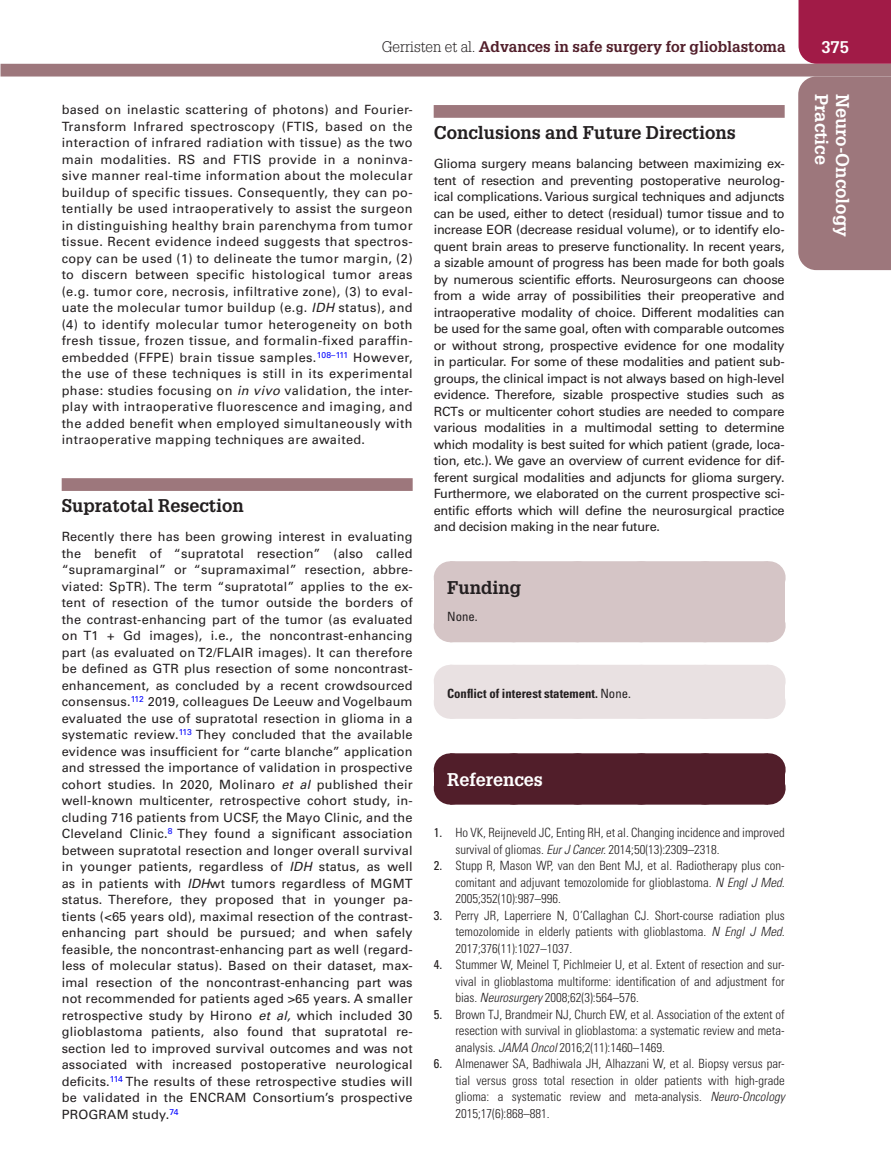
<style>
.page{position:relative;width:891px;height:1175px;background:#fff}
.page>*{position:absolute;margin:0;border:0;box-sizing:border-box;transform-origin:0 0}
.REV_HeadA{font:700 18px "Glypha LT Std";color:#231f20}
.t1{font:18px "Glypha LT Std Bold 5";color:#fff}
.REV_RefHead{font:700 18px "Glypha LT Std";color:#fff}
.EM_Head{font:700 18px "Glypha LT Std";color:#231f20}
.t2{font:700 16.5px "Glypha LT Std";color:#fff}
.t3{font:15px "Glypha LT Std Bold 3";color:#511e2a}
.REV_Text{font:12.75px/16.5px "Univers LT Std";letter-spacing:.015em;color:#231f20;text-align:justify}
.REV_Reference{font:300 condensed 12.75px/16.5px "Univers LT Std";color:#231f20;text-align:justify}
.EM_Text_Conflict{font:700 condensed 12.75px "Univers LT Std";color:#231f20}
.EM_Text{font:condensed 12.75px "Univers LT Std";color:#231f20}
.s1{font-family:"Glypha LT Std";font-weight:300;color:#231f20}
.s2{font-style:italic}
.s3{font-weight:400}
</style>
<div class="page">
<div style="left:1px;top:64px;width:890px;height:12px;background:#9d777c"></div>
<div style="left:798px;top:76px;width:93px;height:194px;background:#9d777c"></div>
<div style="left:799px;top:0;width:92px;height:64px;background:#a11b47"></div>
<div style="left:62px;top:478px;width:351px;height:13px;background:#9d777c"></div>
<div style="left:434px;top:105px;width:351px;height:13px;background:#9d777c"></div>
<div style="left:434px;top:578px;width:351px;height:33px;background:#d5c5c6"></div>
<div style="left:450px;top:561px;width:318px;height:33px;background:#d5c5c6"></div>
<svg style="left:518px;top:561px;width:218px;height:1px"></svg>
<hr style="left:768px;top:561px;width:1px;height:33px;background:#d5c5c6">
<div style="left:434px;top:609px;width:351px;height:16px;background:#d5c5c6"></div>
<div style="left:450px;top:609px;width:318px;height:33px;background:#d5c5c6"></div>
<hr style="left:768px;top:609px;width:1px;height:33px;background:#d5c5c6">
<div style="left:434px;top:681px;width:351px;height:20px;background:#e9e1e2"></div>
<div style="left:450px;top:664px;width:318px;height:34px;background:#e9e1e2"></div>
<hr style="left:768px;top:664px;width:1px;height:34px;background:#e9e1e2">
<div style="left:450px;top:686px;width:318px;height:32px;background:#e9e1e2"></div>
<svg style="left:514px;top:664px;width:222px;height:1px"></svg>
<hr style="left:768px;top:686px;width:1px;height:32px;background:#e9e1e2">
<div style="left:434px;top:770px;width:351px;height:17px;background:#511e2a"></div>
<div style="left:450px;top:753px;width:318px;height:33px;background:#511e2a"></div>
<hr style="left:768px;top:753px;width:1px;height:33px;background:#511e2a">
<div style="left:450px;top:771px;width:318px;height:33px;background:#511e2a"></div>
<svg style="left:514px;top:753px;width:222px;height:1px"></svg>
<hr style="left:768px;top:771px;width:1px;height:33px;background:#511e2a">
<p class="t3" style="left:382px;top:37px;width:405px"><span class="s1">Gerristen et al.</span> Advances in safe surgery for glioblastoma</p>
<p class="t2" style="left:821px;top:37px;width:29px">375</p>
<p class="REV_Text" style="left:62px;top:102px;width:353px">based on inelastic scattering of photons) and Fourier-Transform Infrared spectroscopy (FTIS, based on the interaction of infrared radiation with tissue) as the two main modalities. RS and FTIS provide in a noninva&shy;sive manner real-time information about the molecular buildup of specific tissues. Consequently, they can po&shy;tentially be used intraoperatively to assist the surgeon in distinguishing healthy brain parenchyma from tumor tissue. Recent evidence indeed suggests that spectros&shy;copy can be used (1) to delineate the tumor margin, (2) to discern between specific histological tumor areas (e.g. tumor core, necrosis, infiltrative zone), (3) to eval&shy;uate the molecular tumor buildup (e.g. <span class="s2">IDH</span> status), and (4) to identify molecular tumor heterogeneity on both fresh tissue, frozen tissue, and formalin-fixed paraffin&shy;embedded (FFPE) brain tissue samples.<sup>108–111</sup> However, the use of these techniques is still in its experimental phase: studies focusing on <span class="s2">in vivo</span> validation, the inter&shy;play with intraoperative fluorescence and imaging, and the added benefit when employed simultaneously with intraoperative mapping techniques are awaited.</p>
<h2 class="REV_HeadA" style="left:62px;top:494px;width:184px">Supratotal Resection</h2>
<p class="REV_Text" style="left:62px;top:528px;width:353px">Recently there has been growing interest in evaluating the benefit of “supratotal resection” (also called “supramarginal” or “supramaximal” resection, abbre&shy;viated: SpTR). The term “supratotal” applies to the ex&shy;tent of resection of the tumor outside the borders of the contrast-enhancing part of the tumor (as evaluated on T1 + Gd images), i.e., the noncontrast-enhancing part (as evaluated on T2/FLAIR images). It can therefore be defined as GTR plus resection of some noncontrast&shy;enhancement, as concluded by a recent crowdsourced consensus.<sup>112</sup> 2019, colleagues De Leeuw and Vogelbaum evaluated the use of supratotal resection in glioma in a systematic review.<sup>113</sup> They concluded that the available evidence was insufficient for “carte blanche” application and stressed the importance of validation in prospective cohort studies. In 2020, Molinaro <span class="s2">et al</span> published their well-known multicenter, retrospective cohort study, in&shy;cluding 716 patients from UCSF, the Mayo Clinic, and the Cleveland Clinic.<sup>8</sup> They found a significant association between supratotal resection and longer overall survival in younger patients, regardless of <span class="s2">IDH</span> status, as well as in patients with <span class="s2">IDH</span>wt tumors regardless of MGMT status. Therefore, they proposed that in younger pa&shy;tients (&lt;65 years old), maximal resection of the contrast&shy;enhancing part should be pursued; and when safely feasible, the noncontrast-enhancing part as well (regard&shy;less of molecular status). Based on their dataset, max&shy;imal resection of the noncontrast-enhancing part was not recommended for patients aged &gt;65 years. A smaller retrospective study by Hirono <span class="s2">et al,</span> which included 30 glioblastoma patients, also found that supratotal re&shy;section led to improved survival outcomes and was not associated with increased postoperative neurological deficits.<sup>114</sup> The results of these retrospective studies will be validated in the ENCRAM Consortium’s prospective PROGRAM study.<sup>74</sup></p>
<h2 class="REV_HeadA" style="left:434px;top:121px;width:304px">Conclusions and Future Directions</h2>
<p class="REV_Text" style="left:434px;top:155px;width:353px">Glioma surgery means balancing between maximizing ex&shy;tent of resection and preventing postoperative neurolog&shy;ical complications. Various surgical techniques and adjuncts can be used, either to detect (residual) tumor tissue and to increase EOR (decrease residual volume), or to identify elo&shy;quent brain areas to preserve functionality. In recent years, a sizable amount of progress has been made for both goals by numerous scientific efforts. Neurosurgeons can choose from a wide array of possibilities their preoperative and intraoperative modality of choice. Different modalities can be used for the same goal, often with comparable outcomes or without strong, prospective evidence for one modality in particular. For some of these modalities and patient sub&shy;groups, the clinical impact is not always based on high-level evidence. Therefore, sizable prospective studies such as RCTs or multicenter cohort studies are needed to compare various modalities in a multimodal setting to determine which modality is best suited for which patient (grade, loca&shy;tion, etc.). We gave an overview of current evidence for dif&shy;ferent surgical modalities and adjuncts for glioma surgery.<br>Furthermore, we elaborated on the current prospective sci&shy;entific efforts which will define the neurosurgical practice and decision making in the near future.</p>
<h3 class="EM_Head" style="left:447px;top:576px;width:76px">Funding</h3>
<p class="EM_Text" style="left:447px;top:608px;width:32px">None.</p>
<p class="EM_Text_Conflict" style="left:447px;top:685px;width:185px">Conflict of interest statement. <span class="s3">None.</span></p>
<h3 class="REV_RefHead" style="left:447px;top:768px;width:97px">References</h3>
<p class="REV_Reference" style="left:455px;top:824px;width:331px;text-indent:-22px"><span class="s3">1.</span> Ho VK, Reijneveld JC, Enting RH, et al. Changing incidence and improved survival of gliomas. <span class="s2">Eur J Cancer.</span> 2014;50(13):2309–2318.</p>
<p class="REV_Reference" style="left:455px;top:857px;width:331px;text-indent:-22px"><span class="s3">2.</span> Stupp R, Mason WP, van den Bent MJ, et al. Radiotherapy plus con&shy;comitant and adjuvant temozolomide for glioblastoma. <span class="s2">N Engl J Med.<br></span>2005;352(10):987–996.</p>
<p class="REV_Reference" style="left:455px;top:907px;width:331px;text-indent:-22px"><span class="s3">3.</span> Perry JR, Laperriere N, O’Callaghan CJ. Short-course radiation plus temozolomide in elderly patients with glioblastoma. <span class="s2">N Engl J Med.<br></span>2017;376(11):1027–1037.</p>
<p class="REV_Reference" style="left:455px;top:956px;width:331px;text-indent:-22px"><span class="s3">4.</span> Stummer W, Meinel T, Pichlmeier U, et al. Extent of resection and sur&shy;vival in glioblastoma multiforme: identification of and adjustment for bias. <span class="s2">Neurosurgery</span> 2008;62(3):564–576.</p>
<p class="REV_Reference" style="left:455px;top:1006px;width:331px;text-indent:-22px"><span class="s3">5.</span> Brown TJ, Brandmeir NJ, Church EW, et al. Association of the extent of resection with survival in glioblastoma: a systematic review and meta&shy;analysis. <span class="s2">JAMA Oncol</span> 2016;2(11):1460–1469.</p>
<p class="REV_Reference" style="left:455px;top:1055px;width:331px;text-indent:-22px"><span class="s3">6.</span> Almenawer SA, Badhiwala JH, Alhazzani W, et al. Biopsy versus par&shy;tial versus gross total resection in older patients with high-grade glioma: a systematic review and meta-analysis. <span class="s2">Neuro-Oncology </span>2015;17(6):868–881.</p>
<h1 class="t1" style="left:833px;top:94px;width:73px;rotate:90deg">Practice</h1>
<h1 class="t1" style="left:854px;top:94px;width:145px;rotate:90deg">Neuro-Oncology</h1>
</div>
